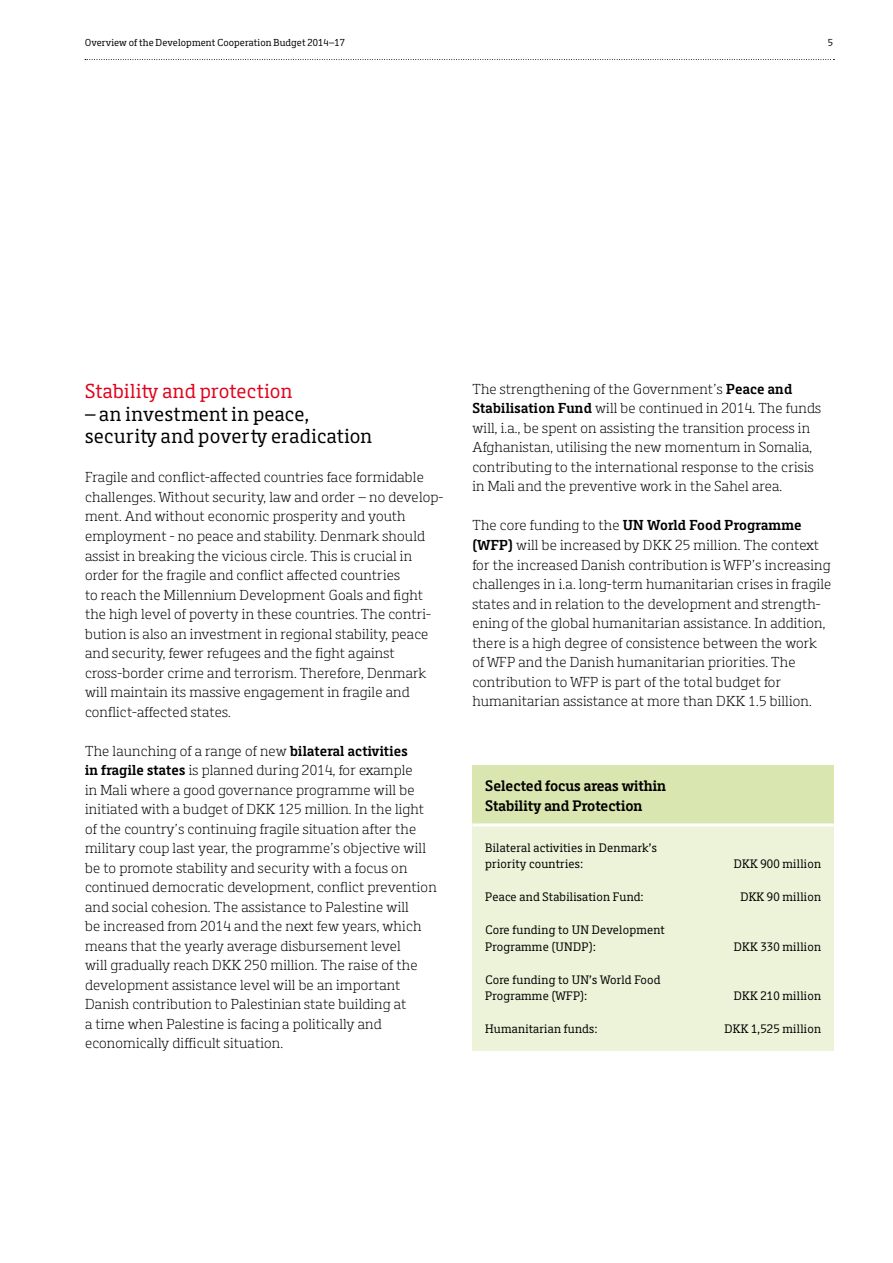
<style>
.page{position:relative;width:893px;height:1263px;background:#fff}
.page>*{position:absolute;margin:0;border:0;box-sizing:border-box;transform-origin:0 0}
.t1{font:21px/22.5px "Metro Serif";letter-spacing:.01em;color:#000}
.t2{font:21px "Metro Serif";letter-spacing:.005em;color:#e2001a}
.t3{font:600 15.75px/19.5px "Metro Serif";color:#000}
.t4{font:300 15px/19.5px "Metro Serif";letter-spacing:.015em;color:#000}
.t5{font:12.75px/16.5px "Metro Serif";letter-spacing:.015em;color:#000}
.t6{font:10.5px "Metro Serif";letter-spacing:.01em;color:#000}
.s1{font-weight:600}
</style>
<div class="page">
<svg style="left:85px;top:59px;width:749px;height:1px"></svg>
<div style="left:472px;top:765px;width:362px;height:60px;background:#dae6b0"></div>
<div style="left:472px;top:825px;width:362px;height:225px;background:#edf3d9"></div>
<hr style="left:472px;top:823px;width:362px;height:3px;background:#fff">
<p class="t6" style="left:85px;top:37px;width:262px">Overview of the Development Cooperation Budget 2014–17</p>
<p class="t6" style="left:828px;top:37px;width:7px">5</p>
<h1 class="t2" style="left:85px;top:379px;width:209px">Stability and protection</h1>
<h1 class="t1" style="left:85px;top:403px;width:289px">– an investment in peace, security and poverty eradication</h1>
<p class="t4" style="left:85px;top:468px;width:360px">Fragile and conflict-affected countries face formidable challenges. Without security, law and order – no develop&shy;ment. And without economic prosperity and youth employment - no peace and stability. Denmark should assist in breaking the vicious circle. This is crucial in order for the fragile and conflict affected countries<br>to reach the Millennium Development Goals and fight the high level of poverty in these countries. The contri&shy;bution is also an investment in regional stability, peace and security, fewer refugees and the fight against cross-border crime and terrorism. Therefore, Denmark will maintain its massive engagement in fragile and conflict-affected states.</p>
<p class="t4" style="left:85px;top:741px;width:353px">The launching of a range of new <span class="s1">bilateral activities<br>in fragile states</span> is planned during 2014, for example<br>in Mali where a good governance programme will be initiated with a budget of DKK 125 million. In the light of the country’s continuing fragile situation after the military coup last year, the programme’s objective will be to promote stability and security with a focus on continued democratic development, conflict prevention and social cohesion. The assistance to Palestine will<br>be increased from 2014 and the next few years, which means that the yearly average disbursement level<br>will gradually reach DKK 250 million. The raise of the development assistance level will be an important Danish contribution to Palestinian state building at<br>a time when Palestine is facing a politically and economically difficult situation.</p>
<p class="t4" style="left:472px;top:379px;width:350px">The strengthening of the Government’s <span class="s1">Peace and Stabilisation Fund</span> will be continued in 2014. The funds will, i.a., be spent on assisting the transition process in Afghanistan, utilising the new momentum in Somalia, contributing to the international response to the crisis in Mali and the preventive work in the Sahel area.</p>
<p class="t4" style="left:472px;top:516px;width:360px">The core funding to the <span class="s1">UN World Food Programme (WFP)</span> will be increased by DKK 25 million. The context for the increased Danish contribution is WFP’s increasing challenges in i.a. long-term humanitarian crises in fragile states and in relation to the development and strength&shy;ening of the global humanitarian assistance. In addition, there is a high degree of consistence between the work of WFP and the Danish humanitarian priorities. The contribution to WFP is part of the total budget for humanitarian assistance at more than DKK 1.5 billion.</p>
<p class="t3" style="left:485px;top:777px;width:182px">Selected focus areas within<br>Stability and Protection</p>
<p class="t5" style="left:485px;top:839px;width:173px">Bilateral activities in Denmark’s priority countries:</p>
<p class="t5" style="left:734px;top:856px;width:89px">DKK 900 million</p>
<p class="t5" style="left:485px;top:889px;width:160px">Peace and Stabilisation Fund:</p>
<p class="t5" style="left:740px;top:889px;width:82px">DKK 90 million</p>
<p class="t5" style="left:485px;top:922px;width:181px">Core funding to UN Development<br>Programme (UNDP):</p>
<p class="t5" style="left:734px;top:938px;width:89px">DKK 330 million</p>
<p class="t5" style="left:485px;top:971px;width:177px">Core funding to UN’s World Food<br>Programme (WFP):</p>
<p class="t5" style="left:734px;top:988px;width:89px">DKK 210 million</p>
<p class="t5" style="left:485px;top:1021px;width:114px">Humanitarian funds:</p>
<p class="t5" style="left:724px;top:1021px;width:98px">DKK 1,525 million</p>
</div>
